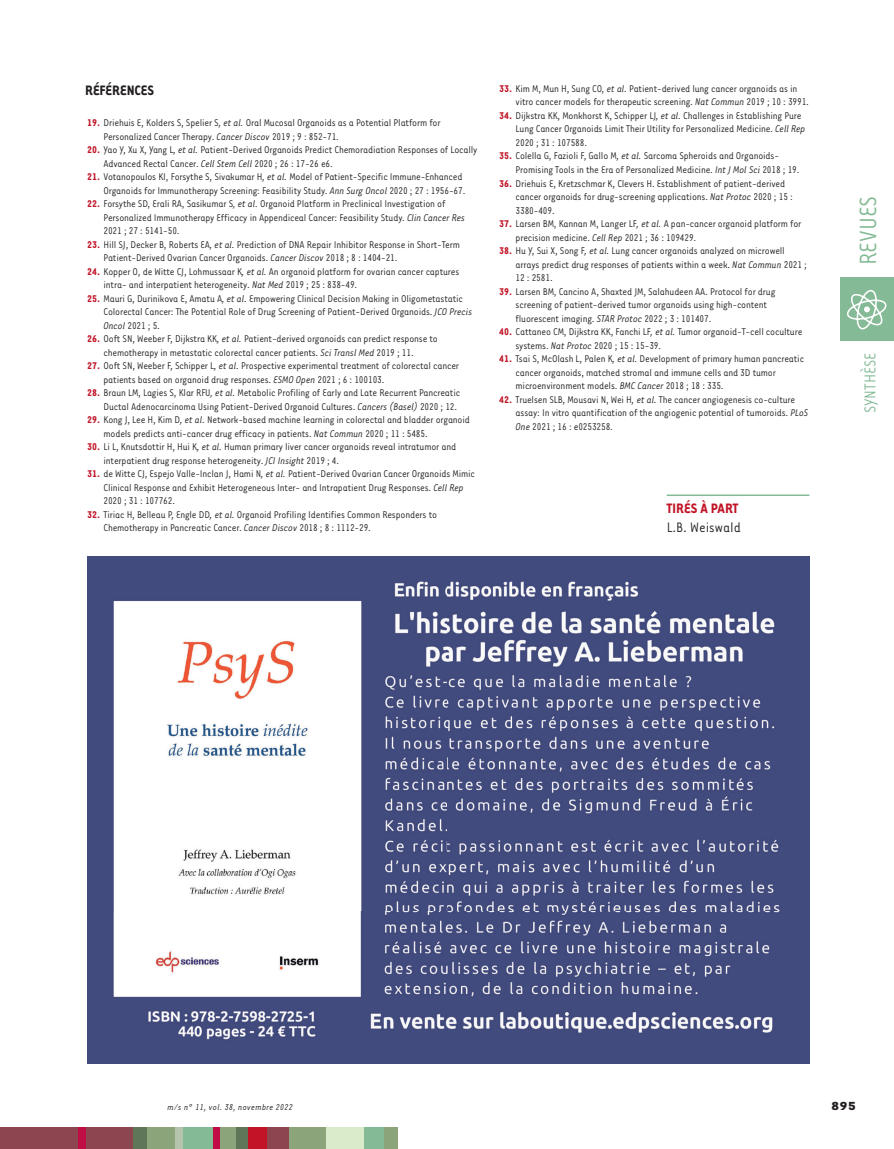
<style>
.page{position:relative;width:894px;height:1149px;background:#fff}
.page>*{position:absolute;margin:0;border:0;box-sizing:border-box;transform-origin:0 0}
.t1{font:27px "Tarzana Narrow";color:#84ba95}
.t2{font:18px "Tarzana Narrow";color:#84ba95}
.t3{font:15.75px "Tarzana Narrow";color:#231f20}
.t4{font:700 15.75px "Tarzana Narrow";color:#231f20}
.t5{font:700 15.75px "Tarzana Narrow";color:#c11527}
.t6{font:700 13.5px "Tarzana Wide";color:#231f20}
.t7{font:11.25px/13.5px "Tarzana Narrow";letter-spacing:-.015em;color:#231f20}
.t8{font:italic 9.75px "Tarzana Narrow";letter-spacing:.025em;color:#231f20}
.s1{font-weight:700;color:#c11527}
.s2{font-style:italic}
</style>
<div class="page">
<div style="left:840px;top:277px;width:53px;height:63px;background:#84ba95"></div>
<svg style="left:847px;top:290px;width:39px;height:39px"></svg>
<div style="left:0;top:1127px;width:134px;height:21px;background:#8d454f"></div>
<div style="left:235px;top:1127px;width:13px;height:21px;background:#5f7659"></div>
<div style="left:78px;top:1127px;width:7px;height:21px;background:#c10d45"></div>
<div style="left:133px;top:1127px;width:22px;height:21px;background:#5f7659"></div>
<div style="left:147px;top:1127px;width:30px;height:21px;background:#8ba479"></div>
<div style="left:175px;top:1127px;width:9px;height:21px;background:#b6c4ad"></div>
<div style="left:183px;top:1127px;width:30px;height:21px;background:#84ba95"></div>
<div style="left:217px;top:1127px;width:19px;height:21px;background:#8ba479"></div>
<div style="left:213px;top:1127px;width:6px;height:21px;background:#c10d45"></div>
<div style="left:248px;top:1127px;width:27px;height:21px;background:#c11527"></div>
<div style="left:287px;top:1127px;width:39px;height:21px;background:#8ba479"></div>
<div style="left:267px;top:1127px;width:21px;height:21px;background:#8d454f"></div>
<div style="left:326px;top:1127px;width:38px;height:21px;background:#daebcb"></div>
<div style="left:364px;top:1127px;width:20px;height:21px;background:#84ba95"></div>
<div style="left:383px;top:1127px;width:14px;height:21px;background:#8ba479"></div>
<hr style="left:666px;top:494px;width:143px;height:2px;background:#84ba95">
<img style="left:87px;top:556px;width:722px;height:507px">
<h3 class="t4" style="left:85px;top:80px;width:70px">RÉFÉRENCES</h3>
<p class="t7" style="left:103px;top:115px;width:338px;text-indent:-16px"><span class="s1">19.</span> Driehuis E, Kolders S, Spelier S<span class="s2">, et al.</span> Oral Mucosal Organoids as a Potential Platform for<br>Personalized Cancer Therapy. <span class="s2">Cancer Discov</span> 2019 ; 9 : 852-71.</p>
<p class="t7" style="left:103px;top:142px;width:375px;text-indent:-16px"><span class="s1">20.</span> Yao Y, Xu X, Yang L<span class="s2">, et al.</span> Patient-Derived Organoids Predict Chemoradiation Responses of Locally<br>Advanced Rectal Cancer. <span class="s2">Cell Stem Cell</span> 2020 ; 26 : 17-26 e6.</p>
<p class="t7" style="left:87px;top:169px;width:379px;text-align:right"><span class="s1">21.</span> Votanopoulos KI, Forsythe S, Sivakumar H<span class="s2">, et al.</span> Model of Patient-Specific Immune-Enhanced<br>Organoids for Immunotherapy Screening: Feasibility Study. <span class="s2">Ann Surg Oncol</span> 2020 ; 27 : 1956-67.</p>
<p class="t7" style="left:103px;top:196px;width:363px;text-indent:-16px"><span class="s1">22.</span> Forsythe SD, Erali RA, Sasikumar S<span class="s2">, et al.</span> Organoid Platform in Preclinical Investigation of<br>Personalized Immunotherapy Efficacy in Appendiceal Cancer: Feasibility Study. <span class="s2">Clin Cancer Res<br></span>2021 ; 27 : 5141-50.</p>
<p class="t7" style="left:103px;top:237px;width:358px;text-indent:-16px"><span class="s1">23.</span> Hill SJ, Decker B, Roberts EA<span class="s2">, et al.</span> Prediction of DNA Repair Inhibitor Response in Short-Term<br>Patient-Derived Ovarian Cancer Organoids. <span class="s2">Cancer Discov</span> 2018 ; 8 : 1404-21.</p>
<p class="t7" style="left:103px;top:264px;width:357px;text-indent:-16px"><span class="s1">24.</span> Kopper O, de Witte CJ, Lohmussaar K<span class="s2">, et al.</span> An organoid platform for ovarian cancer captures intra- and interpatient heterogeneity. <span class="s2">Nat Med</span> 2019 ; 25 : 838-49.</p>
<p class="t7" style="left:103px;top:291px;width:370px;text-indent:-16px"><span class="s1">25.</span> Mauri G, Durinikova E, Amatu A<span class="s2">, et al.</span> Empowering Clinical Decision Making in Oligometastatic<br>Colorectal Cancer: The Potential Role of Drug Screening of Patient-Derived Organoids. <span class="s2">JCO Precis<br>Oncol</span> 2021 ; 5.</p>
<p class="t7" style="left:103px;top:331px;width:336px;text-indent:-16px"><span class="s1">26.</span> Ooft SN, Weeber F, Dijkstra KK<span class="s2">, et al.</span> Patient-derived organoids can predict response to chemotherapy in metastatic colorectal cancer patients. <span class="s2">Sci Transl Med</span> 2019 ; 11.</p>
<p class="t7" style="left:103px;top:358px;width:357px;text-indent:-16px"><span class="s1">27.</span> Ooft SN, Weeber F, Schipper L<span class="s2">, et al.</span> Prospective experimental treatment of colorectal cancer patients based on organoid drug responses. <span class="s2">ESMO Open</span> 2021 ; 6 : 100103.</p>
<p class="t7" style="left:87px;top:385px;width:374px;text-align:right"><span class="s1">28.</span> Braun LM, Lagies S, Klar RFU<span class="s2">, et al.</span> Metabolic Profiling of Early and Late Recurrent Pancreatic<br>Ductal Adenocarcinoma Using Patient-Derived Organoid Cultures. <span class="s2">Cancers (Basel)</span> 2020 ; 12.</p>
<p class="t7" style="left:103px;top:412px;width:368px;text-indent:-16px"><span class="s1">29.</span> Kong J, Lee H, Kim D<span class="s2">, et al.</span> Network-based machine learning in colorectal and bladder organoid models predicts anti-cancer drug efficacy in patients. <span class="s2">Nat Commun</span> 2020 ; 11 : 5485.</p>
<p class="t7" style="left:103px;top:439px;width:354px;text-indent:-16px"><span class="s1">30.</span> Li L, Knutsdottir H, Hui K<span class="s2">, et al.</span> Human primary liver cancer organoids reveal intratumor and interpatient drug response heterogeneity. <span class="s2">JCI Insight</span> 2019 ; 4.</p>
<p class="t7" style="left:103px;top:466px;width:373px;text-indent:-16px"><span class="s1">31.</span> de Witte CJ, Espejo Valle-Inclan J, Hami N<span class="s2">, et al.</span> Patient-Derived Ovarian Cancer Organoids Mimic<br>Clinical Response and Exhibit Heterogeneous Inter- and Intrapatient Drug Responses. <span class="s2">Cell Rep<br></span>2020 ; 31 : 107762.</p>
<p class="t7" style="left:103px;top:507px;width:335px;text-indent:-16px"><span class="s1">32.</span> Tiriac H, Belleau P, Engle DD<span class="s2">, et al.</span> Organoid Profiling Identifies Common Responders to<br>Chemotherapy in Pancreatic Cancer. <span class="s2">Cancer Discov</span> 2018 ; 8 : 1112-29.</p>
<p class="t7" style="left:515px;top:81px;width:295px;text-indent:-16px"><span class="s1">33.</span> Kim M, Mun H, Sung CO<span class="s2">, et al.</span> Patient-derived lung cancer organoids as in vitro cancer models for therapeutic screening. <span class="s2">Nat Commun</span> 2019 ; 10 : 3991.</p>
<p class="t7" style="left:515px;top:108px;width:291px;text-indent:-16px"><span class="s1">34.</span> Dijkstra KK, Monkhorst K, Schipper LJ<span class="s2">, et al.</span> Challenges in Establishing Pure<br>Lung Cancer Organoids Limit Their Utility for Personalized Medicine. <span class="s2">Cell Rep<br></span>2020 ; 31 : 107588.</p>
<p class="t7" style="left:515px;top:149px;width:285px;text-indent:-16px"><span class="s1">35.</span> Colella G, Fazioli F, Gallo M<span class="s2">, et al.</span> Sarcoma Spheroids and Organoids-<br>Promising Tools in the Era of Personalized Medicine. <span class="s2">Int J Mol Sci</span> 2018 ; 19.</p>
<p class="t7" style="left:515px;top:176px;width:279px;text-indent:-16px"><span class="s1">36.</span> Driehuis E, Kretzschmar K, Clevers H. Establishment of patient-derived cancer organoids for drug-screening applications. <span class="s2">Nat Protoc</span> 2020 ; 15 :<br>3380-409.</p>
<p class="t7" style="left:515px;top:216px;width:287px;text-indent:-16px"><span class="s1">37.</span> Larsen BM, Kannan M, Langer LF<span class="s2">, et al.</span> A pan-cancer organoid platform for precision medicine. <span class="s2">Cell Rep</span> 2021 ; 36 : 109429.</p>
<p class="t7" style="left:515px;top:243px;width:293px;text-indent:-16px"><span class="s1">38.</span> Hu Y, Sui X, Song F<span class="s2">, et al.</span> Lung cancer organoids analyzed on microwell arrays predict drug responses of patients within a week. <span class="s2">Nat Commun</span> 2021 ;<br>12 : 2581.</p>
<p class="t7" style="left:515px;top:284px;width:261px;text-indent:-16px"><span class="s1">39.</span> Larsen BM, Cancino A, Shaxted JM, Salahudeen AA. Protocol for drug screening of patient-derived tumor organoids using high-content fluorescent imaging. <span class="s2">STAR Protoc</span> 2022 ; 3 : 101407.</p>
<p class="t7" style="left:515px;top:324px;width:288px;text-indent:-16px"><span class="s1">40.</span> Cattaneo CM, Dijkstra KK, Fanchi LF<span class="s2">, et al.</span> Tumor organoid-T-cell coculture systems. <span class="s2">Nat Protoc</span> 2020 ; 15 : 15-39.</p>
<p class="t7" style="left:515px;top:351px;width:290px;text-indent:-16px"><span class="s1">41.</span> Tsai S, McOlash L, Palen K<span class="s2">, et al.</span> Development of primary human pancreatic cancer organoids, matched stromal and immune cells and 3D tumor microenvironment models. <span class="s2">BMC Cancer</span> 2018 ; 18 : 335.</p>
<p class="t7" style="left:515px;top:392px;width:294px;text-indent:-16px"><span class="s1">42.</span> Truelsen SLB, Mousavi N, Wei H<span class="s2">, et al.</span> The cancer angiogenesis co-culture assay: In vitro quantification of the angiogenic potential of tumoroids. <span class="s2">PLoS<br>One</span> 2021 ; 16 : e0253258.</p>
<h3 class="t5" style="left:666px;top:498px;width:73px">TIRÉS À PART</h3>
<h3 class="t3" style="left:666px;top:517px;width:76px">L.B. Weiswald</h3>
<h1 class="t1" style="left:851px;top:265px;width:71px;rotate:-90deg">REVUES</h1>
<h2 class="t2" style="left:858px;top:413px;width:62px;rotate:-90deg">SYNTHÈSE</h2>
<p class="t8" style="left:167px;top:1100px;width:127px">m/s n° 11, vol. 38, novembre 2022</p>
<p class="t6" style="left:830px;top:1097px;width:26px">895</p>
</div>
